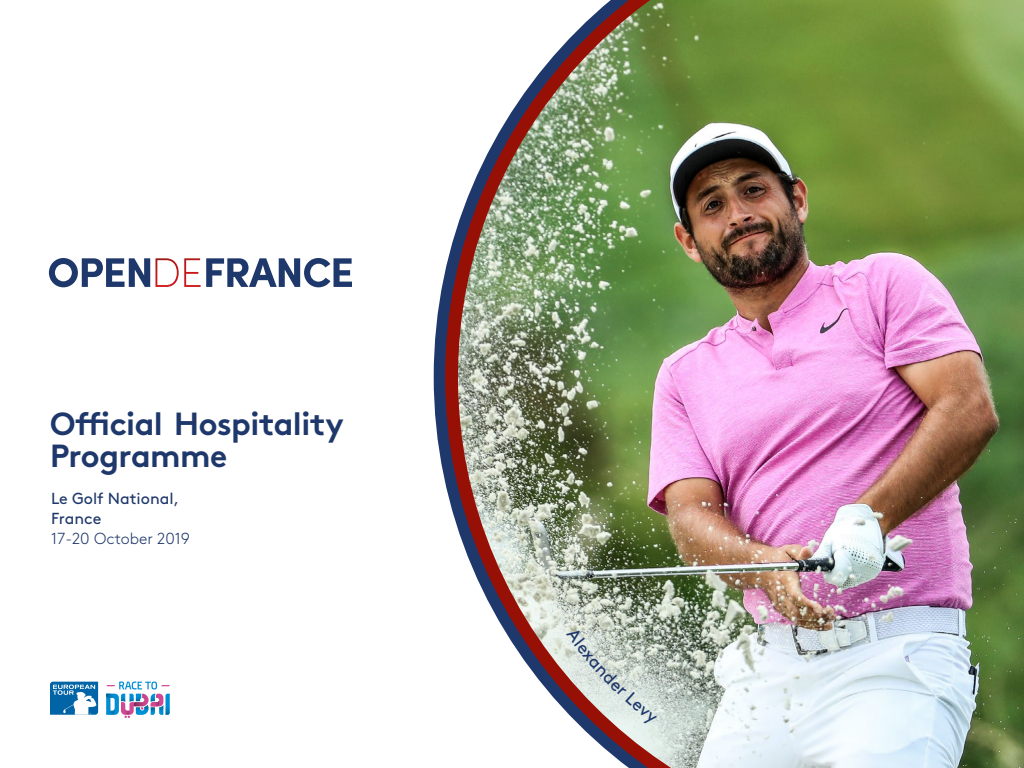
<style>
.page{position:relative;width:1024px;height:768px;background:#fff}
.page>*{position:absolute;margin:0;border:0;box-sizing:border-box;transform-origin:0 0}
.t1{font:700 32px/32px "Brown";letter-spacing:-.015em;color:#1f386b}
.t2{font:16px/20px "Brown";color:#1f386b}
.t3{font:300 16px "Brown";color:#1f386b}
</style>
<div class="page">
<svg style="left:50px;top:682px;width:48px;height:33px"></svg>
<svg style="left:106px;top:682px;width:64px;height:36px"></svg>
<svg style="left:49px;top:258px;width:101px;height:29px"></svg>
<svg style="left:206px;top:258px;width:146px;height:29px"></svg>
<img style="left:156px;top:258px;width:45px;height:29px">
<img style="left:445px;top:0;width:579px;height:768px">
<svg style="left:566px;top:627px;width:91px;height:100px;background:#c2c1bb"></svg>
<p class="t1" style="left:50px;top:404px;width:295px">Official Hospitality<br>Programme</p>
<p class="t2" style="left:51px;top:487px;width:130px">Le Golf National,<br>France</p>
<p class="t3" style="left:51px;top:527px;width:141px">17-20 October 2019</p>
</div>
